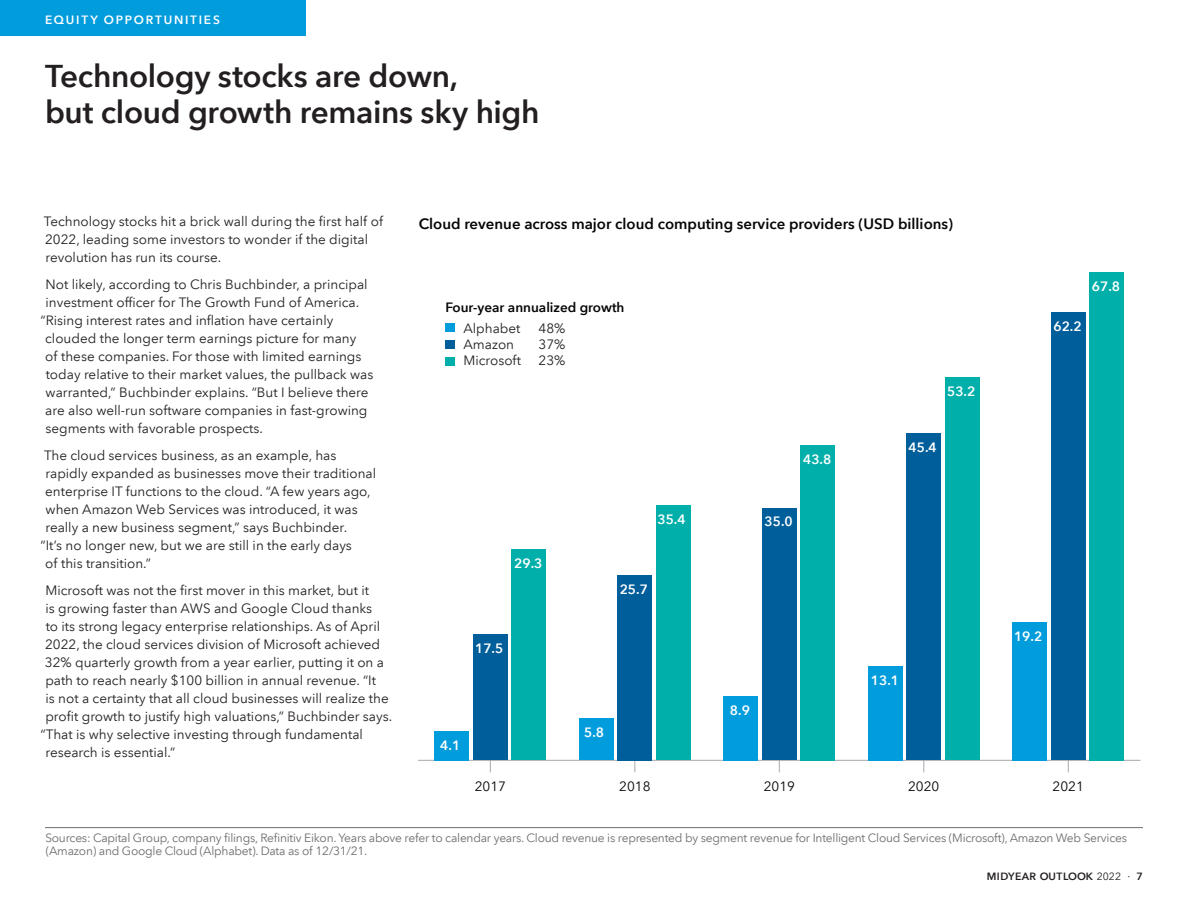
<style>
.page{position:relative;width:1188px;height:918px;background:#fff}
.page>*{position:absolute;margin:0;border:0;box-sizing:border-box;transform-origin:0 0}
.t1{font:600 31.5px/36px "Avenir Next LT Com";letter-spacing:-.01em;color:#231f20}
.t2{font:600 15px "Avenir Next LT Com";color:#050504}
.t3{font:13.5px/18px "Avenir Next LT Com";color:#231f20}
.t4{font:600 13.5px "Avenir Next LT Com";color:#fff}
.t5{font:600 13.5px "Avenir Next LT Com";color:#050504}
.t6{font:13.5px "Avenir Next LT Com";color:#050504}
.t7{font:12px/13.5px "Avenir Next LT Com";letter-spacing:-.02em;color:#6c6d70}
.t8{font:600 12px "Avenir Next LT Com";letter-spacing:.145em;color:#fff}
.t9{font:600 10.5px "Avenir Next LT Com";letter-spacing:.03em;color:#231f20}
.s1{font-weight:400}
</style>
<div class="page">
<hr style="left:45px;top:827px;width:1098px;height:1px;background:#6c6d70">
<div style="left:0;top:0;width:306px;height:36px;background:#009cdc"></div>
<hr style="left:418px;top:760px;width:723px;height:1px;background:#a8a9ad">
<svg style="left:634px;top:760px;width:1px;height:12px"></svg>
<div style="left:512px;top:549px;width:34px;height:211px;background:#00afa9"></div>
<div style="left:656px;top:505px;width:35px;height:255px;background:#00afa9"></div>
<div style="left:801px;top:445px;width:34px;height:315px;background:#00afa9"></div>
<div style="left:945px;top:377px;width:35px;height:383px;background:#00afa9"></div>
<div style="left:1089px;top:272px;width:35px;height:488px;background:#00afa9"></div>
<div style="left:473px;top:634px;width:35px;height:126px;background:#005e9a"></div>
<div style="left:618px;top:575px;width:34px;height:185px;background:#005e9a"></div>
<div style="left:762px;top:508px;width:35px;height:252px;background:#005e9a"></div>
<div style="left:906px;top:434px;width:35px;height:326px;background:#005e9a"></div>
<div style="left:1051px;top:313px;width:35px;height:447px;background:#005e9a"></div>
<div style="left:435px;top:731px;width:34px;height:29px;background:#009cdc"></div>
<div style="left:579px;top:719px;width:35px;height:41px;background:#009cdc"></div>
<div style="left:723px;top:696px;width:35px;height:64px;background:#009cdc"></div>
<div style="left:868px;top:666px;width:35px;height:94px;background:#009cdc"></div>
<div style="left:1012px;top:622px;width:35px;height:138px;background:#009cdc"></div>
<div style="left:445px;top:340px;width:10px;height:9px;background:#005e9a"></div>
<div style="left:445px;top:357px;width:10px;height:9px;background:#00afa9"></div>
<div style="left:445px;top:324px;width:9px;height:8px;background:#009cdc"></div>
<p class="t8" style="left:45px;top:13px;width:177px">EQUITY OPPORTUNITIES</p>
<h1 class="t1" style="left:45px;top:58px;width:496px">Technology stocks are down,<br>but cloud growth remains sky high</h1>
<p class="t3" style="left:44px;top:213px;width:341px">Technology stocks hit a brick wall during the first half of<br>2022, leading some investors to wonder if the digital revolution has run its course.</p>
<p class="t3" style="left:46px;top:276px;width:324px">Not likely, according to Chris Buchbinder, a principal</p>
<p class="t3" style="left:46px;top:294px;width:315px">investment officer for The Growth Fund of America.</p>
<p class="t3" style="left:41px;top:311px;width:294px">“Rising interest rates and inflation have certainly</p>
<p class="t3" style="left:45px;top:329px;width:313px">clouded the longer term earnings picture for many</p>
<p class="t3" style="left:45px;top:347px;width:318px">of these companies. For those with limited earnings</p>
<p class="t3" style="left:46px;top:365px;width:329px">today relative to their market values, the pullback was</p>
<p class="t3" style="left:46px;top:383px;width:325px">warranted,” Buchbinder explains. “But I believe there</p>
<p class="t3" style="left:45px;top:401px;width:324px">are also well-run software companies in fast-growing</p>
<p class="t3" style="left:45px;top:419px;width:219px">segments with favorable prospects.</p>
<p class="t3" style="left:44px;top:446px;width:294px">The cloud services business, as an example, has</p>
<p class="t3" style="left:45px;top:464px;width:332px">rapidly expanded as businesses move their traditional</p>
<p class="t3" style="left:45px;top:482px;width:327px">enterprise IT functions to the cloud. “A few years ago,</p>
<p class="t3" style="left:46px;top:500px;width:314px">when Amazon Web Services was introduced, it was</p>
<p class="t3" style="left:45px;top:518px;width:303px">really a new business segment,” says Buchbinder.</p>
<p class="t3" style="left:41px;top:536px;width:313px">“It’s no longer new, but we are still in the early days</p>
<p class="t3" style="left:45px;top:554px;width:107px">of this transition.”</p>
<p class="t3" style="left:46px;top:581px;width:325px">Microsoft was not the first mover in this market, but it</p>
<p class="t3" style="left:46px;top:599px;width:328px">is growing faster than AWS and Google Cloud thanks</p>
<p class="t3" style="left:46px;top:617px;width:336px">to its strong legacy enterprise relationships. As of April</p>
<p class="t3" style="left:45px;top:635px;width:337px">2022, the cloud services division of Microsoft achieved</p>
<p class="t3" style="left:45px;top:653px;width:341px">32% quarterly growth from a year earlier, putting it on a</p>
<p class="t3" style="left:45px;top:671px;width:332px">path to reach nearly $100 billion in annual revenue. “It</p>
<p class="t3" style="left:46px;top:689px;width:345px">is not a certainty that all cloud businesses will realize the</p>
<p class="t3" style="left:45px;top:707px;width:348px">profit growth to justify high valuations,” Buchbinder says.</p>
<p class="t3" style="left:41px;top:725px;width:324px">“That is why selective investing through fundamental</p>
<p class="t3" style="left:45px;top:743px;width:131px">research is essential.”</p>
<p class="t2" style="left:419px;top:215px;width:536px">Cloud revenue across major cloud computing service providers (USD billions)</p>
<p class="t5" style="left:445px;top:299px;width:181px">Four-year annualized growth</p>
<p class="t3" style="left:463px;top:319px;width:59px">Alphabet</p>
<p class="t3" style="left:539px;top:319px;width:28px">48%</p>
<p class="t3" style="left:463px;top:336px;width:52px">Amazon</p>
<p class="t3" style="left:539px;top:336px;width:28px">37%</p>
<p class="t3" style="left:463px;top:352px;width:59px">Microsoft</p>
<p class="t3" style="left:539px;top:352px;width:28px">23%</p>
<p class="t4" style="left:803px;top:451px;width:30px">43.8</p>
<p class="t4" style="left:947px;top:383px;width:30px">53.2</p>
<p class="t4" style="left:909px;top:439px;width:30px">45.4</p>
<p class="t4" style="left:1092px;top:278px;width:30px">67.8</p>
<p class="t4" style="left:1053px;top:319px;width:30px">62.2</p>
<p class="t4" style="left:440px;top:737px;width:21px">4.1</p>
<p class="t4" style="left:514px;top:555px;width:30px">29.3</p>
<p class="t4" style="left:475px;top:640px;width:30px">17.5</p>
<p class="t4" style="left:657px;top:511px;width:30px">35.4</p>
<p class="t4" style="left:620px;top:581px;width:30px">25.7</p>
<p class="t4" style="left:584px;top:725px;width:21px">5.8</p>
<p class="t4" style="left:765px;top:514px;width:30px">35.0</p>
<p class="t4" style="left:730px;top:702px;width:21px">8.9</p>
<p class="t4" style="left:871px;top:672px;width:30px">13.1</p>
<p class="t4" style="left:1014px;top:628px;width:30px">19.2</p>
<p class="t6" style="left:475px;top:778px;width:33px">2017</p>
<p class="t6" style="left:619px;top:778px;width:33px">2018</p>
<p class="t6" style="left:764px;top:778px;width:33px">2019</p>
<p class="t6" style="left:908px;top:778px;width:33px">2020</p>
<p class="t6" style="left:1053px;top:778px;width:33px">2021</p>
<p class="t7" style="left:45px;top:831px;width:1083px">Sources: Capital Group, company filings, Refinitiv Eikon. Years above refer to calendar years. Cloud revenue is represented by segment revenue for Intelligent Cloud Services (Microsoft), Amazon Web Services (Amazon) and Google Cloud (Alphabet). Data as of 12/31/21.</p>
<p class="t9" style="left:987px;top:870px;width:158px">MIDYEAR OUTLOOK <span class="s1">2022 ·</span> 7</p>
</div>
